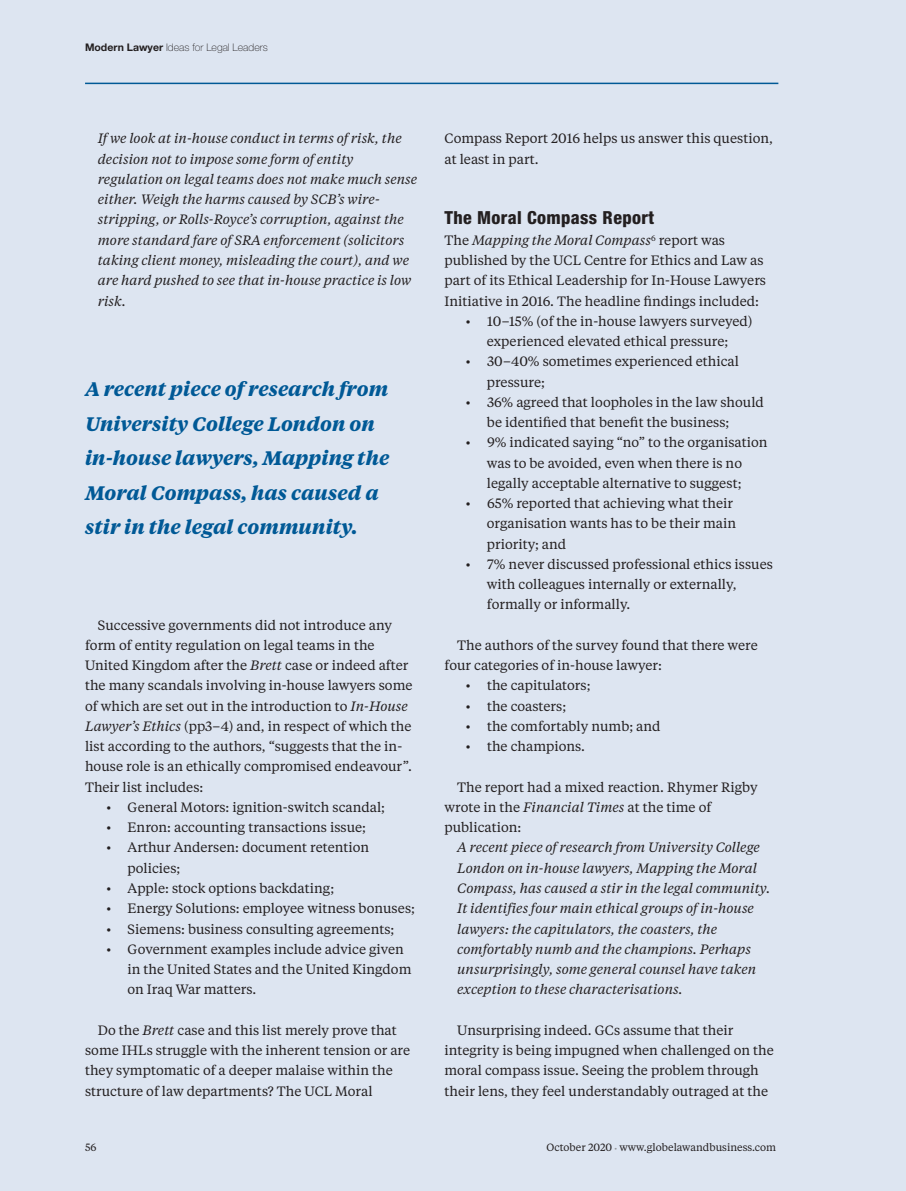
<style>
.page{position:relative;width:906px;height:1191px;background:#dde5f1}
.page>*{position:absolute;margin:0;border:0;box-sizing:border-box;transform-origin:0 0}
.t1{font:italic 700 19.5px/34.5px "Tiempos Text";color:#005996}
.t2{font:800 condensed 18px "Helvetica Neue";letter-spacing:.02em;color:#231f20}
.t3{font:13.5px/20.2px "Tiempos Text";color:#231f20}
.t4{font:italic 13.5px/20.2px "Tiempos Text";color:#231f20}
.t5{font:10.5px "Tiempos Text";color:#231f20}
.t6{font:100 10.5px "Helvetica Neue";color:#231f20}
.s1{font-weight:700}
.s2{font-style:italic}
.s3{font-size:7.5px;color:#939598}
</style>
<div class="page">
<hr style="left:85px;top:83px;width:693px;height:1px;background:#005996">
<p class="t6" style="left:85px;top:44px;width:184px"><span class="s1">Modern Lawyer</span> Ideas for Legal Leaders</p>
<p class="t4" style="left:98px;top:130px;width:321px">If we look at in-house conduct in terms of risk, the decision not to impose some form of entity regulation on legal teams does not make much sense either. Weigh the harms caused by SCB’s wire&shy;stripping, or Rolls-Royce’s corruption, against the more standard fare of SRA enforcement (solicitors taking client money, misleading the court), and we are hard pushed to see that in-house practice is low risk.</p>
<h1 class="t1" style="left:85px;top:374px;width:306px">A recent piece of research from<br>University College London on in-house lawyers, Mapping the<br>Moral Compass, has caused a stir in the legal community.</h1>
<p class="t3" style="left:85px;top:616px;width:329px;text-indent:13px">Successive governments did not introduce any form of entity regulation on legal teams in the United Kingdom after the <span class="s2">Brett</span> case or indeed after the many scandals involving in-house lawyers some of which are set out in the introduction to <span class="s2">In-House Lawyer’s Ethics</span> (pp3–4) and, in respect of which the list according to the authors, “suggests that the in&shy;house role is an ethically compromised endeavour”.<br>Their list includes:</p>
<p class="t3" style="left:106px;top:798px;width:280px">• General Motors: ignition-switch scandal;</p>
<p class="t3" style="left:106px;top:818px;width:261px">• Enron: accounting transactions issue;</p>
<p class="t3" style="left:127px;top:838px;width:243px;text-indent:-21px">• Arthur Andersen: document retention policies;</p>
<p class="t3" style="left:106px;top:879px;width:229px">• Apple: stock options backdating;</p>
<p class="t3" style="left:106px;top:899px;width:310px">• Energy Solutions: employee witness bonuses;</p>
<p class="t3" style="left:106px;top:919px;width:289px">• Siemens: business consulting agreements;</p>
<p class="t3" style="left:127px;top:940px;width:285px;text-indent:-21px">• Government examples include advice given in the United States and the United Kingdom on Iraq War matters.</p>
<p class="t3" style="left:85px;top:1021px;width:326px;text-indent:13px">Do the <span class="s2">Brett</span> case and this list merely prove that some IHLs struggle with the inherent tension or are they symptomatic of a deeper malaise within the structure of law departments? The UCL Moral</p>
<p class="t3" style="left:444px;top:130px;width:330px">Compass Report 2016 helps us answer this question, at least in part.</p>
<h2 class="t2" style="left:444px;top:212px;width:211px">The Moral Compass Report</h2>
<p class="t3" style="left:444px;top:231px;width:323px">The <span class="s2">Mapping the Moral Compass</span><sup>6</sup> report was published by the UCL Centre for Ethics and Law as part of its Ethical Leadership for In-House Lawyers Initiative in 2016. The headline findings included:</p>
<p class="t3" style="left:466px;top:312px;width:288px;text-align:center">• 10–15% (of the in-house lawyers surveyed) experienced elevated ethical pressure;</p>
<p class="t3" style="left:487px;top:352px;width:254px;text-indent:-21px">• 30–40% sometimes experienced ethical pressure;</p>
<p class="t3" style="left:487px;top:393px;width:278px;text-indent:-21px">• 36% agreed that loopholes in the law should be identified that benefit the business;</p>
<p class="t3" style="left:466px;top:433px;width:303px;text-align:center">• 9% indicated saying “no” to the organisation was to be avoided, even when there is no<br>legally acceptable alternative to suggest;</p>
<p class="t3" style="left:487px;top:494px;width:251px;text-indent:-21px">• 65% reported that achieving what their organisation wants has to be their main priority; and</p>
<p class="t3" style="left:487px;top:555px;width:288px;text-indent:-21px">• 7% never discussed professional ethics issues with colleagues internally or externally, formally or informally.</p>
<p class="t3" style="left:444px;top:636px;width:315px;text-indent:13px">The authors of the survey found that there were four categories of in-house lawyer:</p>
<p class="t3" style="left:466px;top:676px;width:126px">• the capitulators;</p>
<p class="t3" style="left:466px;top:697px;width:102px">• the coasters;</p>
<p class="t3" style="left:466px;top:717px;width:196px">• the comfortably numb; and</p>
<p class="t3" style="left:466px;top:737px;width:121px">• the champions.</p>
<p class="t3" style="left:444px;top:778px;width:315px;text-indent:13px">The report had a mixed reaction. Rhymer Rigby wrote in the <span class="s2">Financial Times</span> at the time of publication:</p>
<p class="t4" style="left:457px;top:838px;width:315px">A recent piece of research from University College London on in-house lawyers, Mapping the Moral Compass, has caused a stir in the legal community.<br>It identifies four main ethical groups of in-house lawyers: the capitulators, the coasters, the comfortably numb and the champions. Perhaps unsurprisingly, some general counsel have taken exception to these characterisations.</p>
<p class="t3" style="left:444px;top:1021px;width:331px;text-indent:13px">Unsurprising indeed. GCs assume that their integrity is being impugned when challenged on the moral compass issue. Seeing the problem through their lens, they feel understandably outraged at the</p>
<p class="t5" style="left:85px;top:1143px;width:13px">56</p>
<p class="t5" style="left:546px;top:1143px;width:231px">October 2020 <span class="s3">•</span> www.globelawandbusiness.com</p>
</div>
